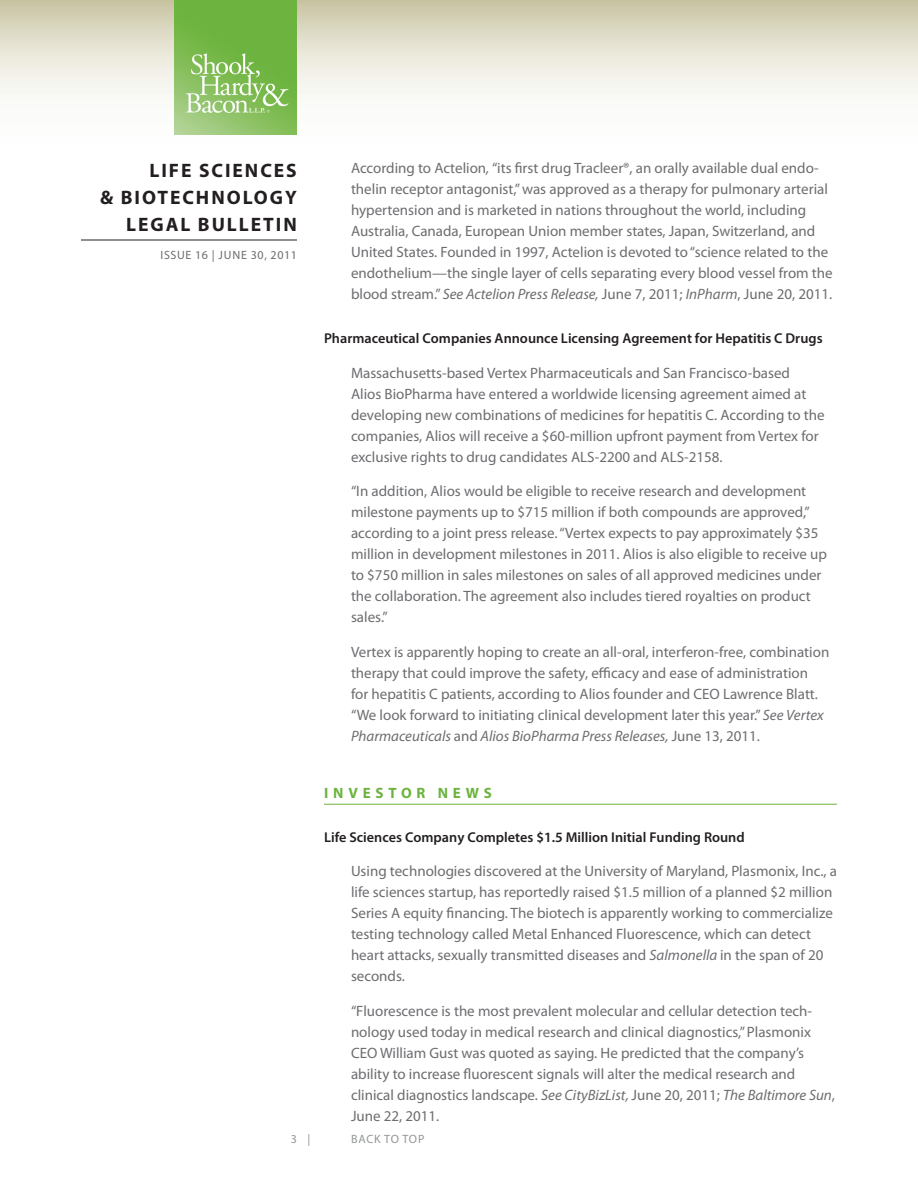
<style>
.page{position:relative;width:918px;height:1188px;background:#fff}
.page>*{position:absolute;margin:0;border:0;box-sizing:border-box;transform-origin:0 0}
.t1{font:700 19.5px/27px "Myriad Pro";letter-spacing:.1em;color:#231f20;text-align:right}
.Body{font:15px/21px "Myriad Pro";color:#6c6d70}
.Head{font:700 15px "Myriad Pro";letter-spacing:.32em;color:#6cb43f}
.Subhead{font:600 14.25px "Myriad Pro";color:#231f20}
.t2{font:12px "Myriad Pro";letter-spacing:.05em;color:#6c6d70}
.Body-2{font:12px "Myriad Pro";letter-spacing:.06em;color:#939598}
.s1{font-style:italic}
</style>
<div class="page">
<svg style="left:0;top:0;width:918px;height:135px"></svg>
<hr style="left:81px;top:240px;width:216px;height:1px;background:#231f20">
<img style="left:175px;top:0;width:122px;height:135px">
<hr style="left:324px;top:804px;width:513px;height:1px;background:#6cb43f">
<h1 class="t1" style="left:100px;top:156px;width:198px">LIFE SCIENCES<br>&amp; BIOTECHNOLOGY<br>LEGAL BULLETIN</h1>
<p class="t2" style="left:161px;top:248px;width:138px">ISSUE 16 | JUNE 30, 2011</p>
<p class="Body" style="left:351px;top:157px;width:483px">According to Actelion<span class="s1">,</span> “its first drug Tracleer®, an orally available dual endo&shy;thelin receptor antagonist,” was approved as a therapy for pulmonary arterial hypertension and is marketed in nations throughout the world, including Australia, Canada, European Union member states, Japan, Switzerland, and United States. Founded in 1997, Actelion is devoted to “science related to the endothelium—the single layer of cells separating every blood vessel from the blood stream.” <span class="s1">See Actelion Press Release,</span> June 7, 2011; <span class="s1">InPharm</span>, June 20, 2011.</p>
<p class="Subhead" style="left:324px;top:329px;width:500px">Pharmaceutical Companies Announce Licensing Agreement for Hepatitis C Drugs</p>
<p class="Body" style="left:351px;top:362px;width:475px">Massachusetts-based Vertex Pharmaceuticals and San Francisco-based<br>Alios BioPharma have entered a worldwide licensing agreement aimed at developing new combinations of medicines for hepatitis C. According to the companies, Alios will receive a $60-million upfront payment from Vertex for exclusive rights to drug candidates ALS-2200 and ALS-2158.</p>
<p class="Body" style="left:351px;top:481px;width:478px">“In addition, Alios would be eligible to receive research and development milestone payments up to $715 million if both compounds are approved,” according to a joint press release. “Vertex expects to pay approximately $35 million in development milestones in 2011. Alios is also eligible to receive up to $750 million in sales milestones on sales of all approved medicines under the collaboration. The agreement also includes tiered royalties on product sales.”</p>
<p class="Body" style="left:351px;top:641px;width:480px">Vertex is apparently hoping to create an all-oral, interferon-free, combination therapy that could improve the safety, efficacy and ease of administration<br>for hepatitis C patients, according to Alios founder and CEO Lawrence Blatt. “We look forward to initiating clinical development later this year.” <span class="s1">See Vertex Pharmaceuticals</span> and <span class="s1">Alios BioPharma Press Releases,</span> June 13, 2011.</p>
<p class="Head" style="left:324px;top:783px;width:169px">INVESTOR NEWS</p>
<p class="Subhead" style="left:324px;top:828px;width:422px">Life Sciences Company Completes $1.5 Million Initial Funding Round</p>
<p class="Body" style="left:351px;top:861px;width:488px">Using technologies discovered at the University of Maryland, Plasmonix, Inc., a life sciences startup, has reportedly raised $1.5 million of a planned $2 million Series A equity financing. The biotech is apparently working to commercialize testing technology called Metal Enhanced Fluorescence, which can detect heart attacks, sexually transmitted diseases and <span class="s1">Salmonella</span> in the span of 20 seconds.</p>
<p class="Body" style="left:351px;top:1000px;width:486px">“Fluorescence is the most prevalent molecular and cellular detection tech&shy;nology used today in medical research and clinical diagnostics,” Plasmonix CEO William Gust was quoted as saying. He predicted that the company’s ability to increase fluorescent signals will alter the medical research and clinical diagnostics landscape. <span class="s1">See CityBizList,</span> June 20, 2011; <span class="s1">The Baltimore Sun</span>, June 22, 2011.</p>
<p class="Body-2" style="left:291px;top:1132px;width:21px">3 |</p>
<p class="Body-2" style="left:351px;top:1132px;width:75px">BACK TO TOP</p>
</div>
